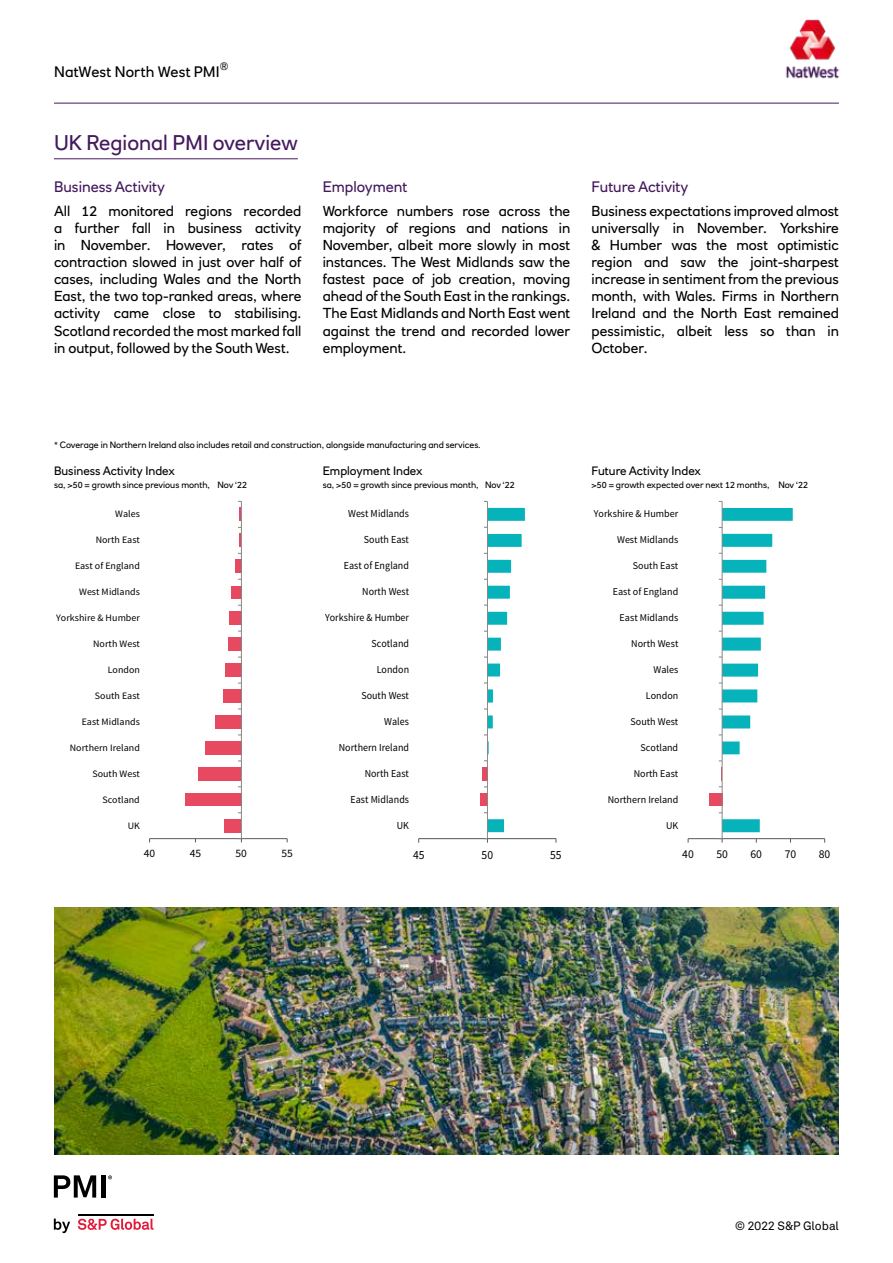
<style>
.page{position:relative;width:893px;height:1263px;background:#fff}
.page>*{position:absolute;margin:0;border:0;box-sizing:border-box;transform-origin:0 0}
.t1{font:21px "RN House Sans";color:#44195e}
.t2{font:15px "RN House Sans";color:#44195e}
.t3{font:15px "RN House Sans";letter-spacing:.01em;color:#000}
.t4{font:14.25px/17.1px "RN House Sans";color:#000;text-align:justify}
.t5{font:12.45px "Source Sans Pro";color:#000;scale:.93 1}
.t6{font:12px "RN House Sans";color:#000}
.t7{font:12px "Akkurat LL";color:#000}
.t8{font:12px "Source Sans Pro";letter-spacing:-.005em;color:#000}
.t9{font:11.25px "Source Sans Pro";letter-spacing:-.005em;color:#000}
.t10{font:10.65px "Source Sans Pro";letter-spacing:.005em;color:#000;scale:.93 1}
.t11{font:10.5px "RN House Sans";color:#000}
.t12{font:10.35px "Source Sans Pro";letter-spacing:.005em;color:#000}
.t13{font:9.75px "Source Sans Pro";letter-spacing:.005em;color:#000}
.t14{font:9px "RN House Sans";color:#000}
</style>
<div class="page">
<hr style="left:54px;top:103px;width:785px;height:1px;background:#44195e">
<img style="left:785px;top:19px;width:55px;height:60px">
<svg style="left:54px;top:1218px;width:16px;height:15px"></svg>
<svg style="left:78px;top:1218px;width:75px;height:12px"></svg>
<hr style="left:78px;top:1213px;width:75px;height:2px;background:#000">
<svg style="left:54px;top:1175px;width:42px;height:22px"></svg>
<div style="left:101px;top:1175px;width:5px;height:22px;background:#000"></div>
<svg style="left:108px;top:1175px;width:4px;height:4px"></svg>
<hr style="left:54px;top:159px;width:244px;height:1px;background:#44195e">
<div style="left:225px;top:819px;width:16px;height:13px;background:#e74960"></div>
<div style="left:185px;top:793px;width:56px;height:13px;background:#e74960"></div>
<div style="left:199px;top:767px;width:42px;height:13px;background:#e74960"></div>
<div style="left:205px;top:741px;width:36px;height:13px;background:#e74960"></div>
<div style="left:215px;top:715px;width:26px;height:13px;background:#e74960"></div>
<div style="left:223px;top:689px;width:18px;height:13px;background:#e74960"></div>
<div style="left:225px;top:663px;width:16px;height:13px;background:#e74960"></div>
<div style="left:228px;top:638px;width:13px;height:13px;background:#e74960"></div>
<div style="left:229px;top:612px;width:12px;height:13px;background:#e74960"></div>
<div style="left:231px;top:586px;width:10px;height:13px;background:#e74960"></div>
<div style="left:235px;top:560px;width:6px;height:13px;background:#e74960"></div>
<svg style="left:239px;top:534px;width:2px;height:13px"></svg>
<svg style="left:239px;top:508px;width:2px;height:13px"></svg>
<hr style="left:150px;top:838px;width:137px;height:1px;background:#58595b">
<hr style="left:241px;top:501px;width:1px;height:338px;background:#868686">
<img style="left:54px;top:908px;width:785px;height:246px">
<div style="left:480px;top:793px;width:7px;height:13px;background:#e74960"></div>
<div style="left:482px;top:767px;width:5px;height:13px;background:#e74960"></div>
<hr style="left:419px;top:838px;width:137px;height:1px;background:#58595b">
<hr style="left:487px;top:501px;width:1px;height:338px;background:#868686">
<svg style="left:484px;top:508px;width:41px;height:324px"></svg>
<div style="left:709px;top:793px;width:13px;height:13px;background:#e74960"></div>
<hr style="left:688px;top:838px;width:137px;height:1px;background:#58595b">
<hr style="left:722px;top:501px;width:1px;height:338px;background:#868686">
<svg style="left:719px;top:838px;width:4px;height:4px"></svg>
<svg style="left:719px;top:508px;width:74px;height:324px"></svg>
<p class="t11" style="left:220px;top:59px;width:10px">®</p>
<p class="t3" style="left:54px;top:63px;width:167px">NatWest North West PMI</p>
<h1 class="t1" style="left:54px;top:130px;width:245px">UK Regional PMI overview</h1>
<p class="t2" style="left:54px;top:178px;width:113px">Business Activity</p>
<p class="t4" style="left:54px;top:202px;width:249px">All 12 monitored regions recorded a further fall in business activity in November. However, rates of contraction slowed in just over half of cases, including Wales and the North East, the two top-ranked areas, where activity came close to stabilising.<br>Scotland recorded the most marked fall in output, followed by the South West.</p>
<p class="t2" style="left:323px;top:178px;width:86px">Employment</p>
<p class="t4" style="left:323px;top:202px;width:249px">Workforce numbers rose across the majority of regions and nations in November, albeit more slowly in most instances. The West Midlands saw the fastest pace of job creation, moving ahead of the South East in the rankings.<br>The East Midlands and North East went against the trend and recorded lower employment.</p>
<p class="t2" style="left:591px;top:178px;width:98px">Future Activity</p>
<p class="t4" style="left:591px;top:202px;width:249px">Business expectations improved almost universally in November. Yorkshire &amp; Humber was the most optimistic region and saw the joint-sharpest increase in sentiment from the previous month, with Wales. Firms in Northern Ireland and the North East remained pessimistic, albeit less so than in October.</p>
<p class="t14" style="left:54px;top:440px;width:428px">* Coverage in Northern Ireland also includes retail and construction, alongside manufacturing and services.</p>
<p class="t6" style="left:54px;top:463px;width:122px">Business Activity Index</p>
<p class="t14" style="left:54px;top:479px;width:195px">sa, &gt;50 = growth since previous month, Nov ‘22</p>
<p class="t6" style="left:323px;top:463px;width:101px">Employment Index</p>
<p class="t14" style="left:323px;top:479px;width:194px">sa, &gt;50 = growth since previous month, Nov ‘22</p>
<p class="t6" style="left:591px;top:463px;width:111px">Future Activity Index</p>
<p class="t14" style="left:591px;top:479px;width:218px">&gt;50 = growth expected over next 12 months, Nov ‘22</p>
<p class="t13" style="left:115px;top:508px;width:26px">Wales</p>
<p class="t10" style="left:348px;top:507px;width:67px">West Midlands</p>
<p class="t12" style="left:594px;top:507px;width:86px">Yorkshire &amp; Humber</p>
<p class="t13" style="left:96px;top:534px;width:46px">North East</p>
<p class="t10" style="left:364px;top:533px;width:50px">South East</p>
<p class="t12" style="left:617px;top:533px;width:63px">West Midlands</p>
<p class="t13" style="left:75px;top:560px;width:66px">East of England</p>
<p class="t10" style="left:344px;top:559px;width:72px">East of England</p>
<p class="t12" style="left:633px;top:559px;width:47px">South East</p>
<p class="t13" style="left:79px;top:586px;width:62px">West Midlands</p>
<p class="t10" style="left:362px;top:585px;width:52px">North West</p>
<p class="t12" style="left:613px;top:585px;width:67px">East of England</p>
<p class="t13" style="left:56px;top:612px;width:85px">Yorkshire &amp; Humber</p>
<p class="t10" style="left:325px;top:611px;width:92px">Yorkshire &amp; Humber</p>
<p class="t12" style="left:620px;top:611px;width:60px">East Midlands</p>
<p class="t13" style="left:93px;top:638px;width:48px">North West</p>
<p class="t10" style="left:371px;top:637px;width:42px">Scotland</p>
<p class="t12" style="left:631px;top:637px;width:49px">North West</p>
<p class="t13" style="left:108px;top:664px;width:34px">London</p>
<p class="t10" style="left:377px;top:663px;width:36px">London</p>
<p class="t12" style="left:653px;top:663px;width:26px">Wales</p>
<p class="t13" style="left:95px;top:689px;width:46px">South East</p>
<p class="t10" style="left:361px;top:689px;width:53px">South West</p>
<p class="t12" style="left:646px;top:689px;width:34px">London</p>
<p class="t13" style="left:82px;top:715px;width:60px">East Midlands</p>
<p class="t10" style="left:384px;top:715px;width:28px">Wales</p>
<p class="t12" style="left:630px;top:715px;width:49px">South West</p>
<p class="t13" style="left:70px;top:741px;width:72px">Northern Ireland</p>
<p class="t10" style="left:339px;top:741px;width:77px">Northern Ireland</p>
<p class="t12" style="left:641px;top:741px;width:39px">Scotland</p>
<p class="t13" style="left:92px;top:767px;width:49px">South West</p>
<p class="t10" style="left:365px;top:767px;width:49px">North East</p>
<p class="t12" style="left:634px;top:767px;width:46px">North East</p>
<p class="t13" style="left:102px;top:793px;width:39px">Scotland</p>
<p class="t10" style="left:351px;top:793px;width:64px">East Midlands</p>
<p class="t12" style="left:608px;top:793px;width:72px">Northern Ireland</p>
<p class="t13" style="left:128px;top:819px;width:14px">UK</p>
<p class="t10" style="left:397px;top:819px;width:15px">UK</p>
<p class="t12" style="left:666px;top:819px;width:14px">UK</p>
<p class="t9" style="left:144px;top:846px;width:13px">40</p>
<p class="t9" style="left:190px;top:846px;width:13px">45</p>
<p class="t9" style="left:236px;top:846px;width:13px">50</p>
<p class="t9" style="left:282px;top:846px;width:13px">55</p>
<p class="t5" style="left:413px;top:847px;width:14px">45</p>
<p class="t5" style="left:482px;top:847px;width:14px">50</p>
<p class="t5" style="left:550px;top:847px;width:14px">55</p>
<p class="t8" style="left:682px;top:847px;width:13px">40</p>
<p class="t8" style="left:716px;top:847px;width:13px">50</p>
<p class="t8" style="left:751px;top:847px;width:13px">60</p>
<p class="t8" style="left:785px;top:847px;width:13px">70</p>
<p class="t8" style="left:819px;top:847px;width:13px">80</p>
<p class="t7" style="left:735px;top:1216px;width:105px">© 2022 S&amp;P Global</p>
</div>
